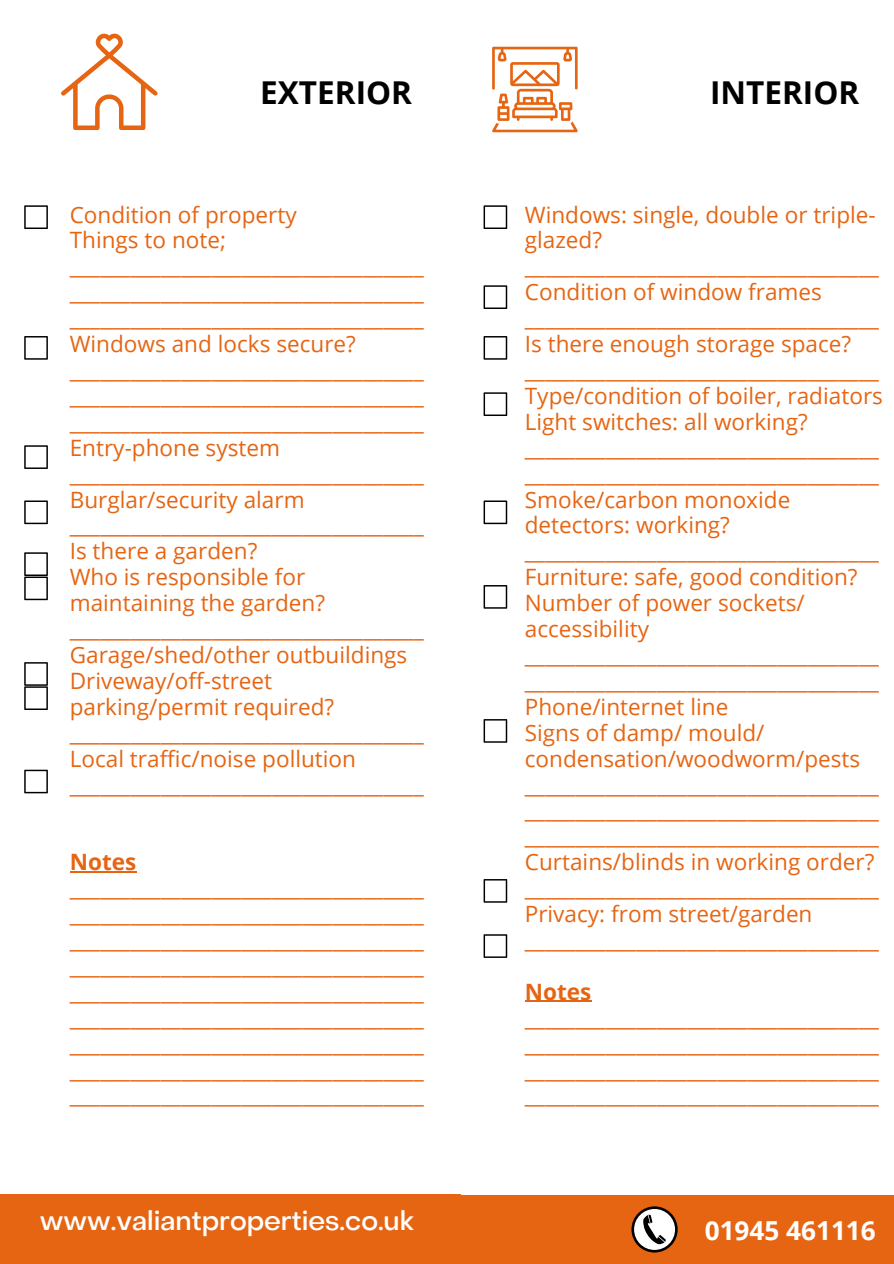
<style>
.page{position:relative;width:894px;height:1264px;background:#fff}
.page>*{position:absolute;margin:0;border:0;box-sizing:border-box;transform-origin:0 0}
.t1{font:700 31.5px "Open Sans";color:#000}
.t2{font:500 26.85px "Object Sans";color:#fff}
.t3{font:700 26.1px "Open Sans";color:#fff}
.t4{font:22.5px/26px "Open Sans";color:#e66512}
.t5{font:700 22.5px "Open Sans";color:#e66512}
</style>
<div class="page">
<div style="left:0;top:1194px;width:893px;height:69px;background:#e66512"></div>
<svg style="left:24px;top:205px;width:24px;height:24px"></svg>
<svg style="left:24px;top:336px;width:24px;height:24px"></svg>
<svg style="left:24px;top:445px;width:24px;height:24px"></svg>
<svg style="left:24px;top:500px;width:24px;height:24px"></svg>
<svg style="left:24px;top:552px;width:24px;height:48px"></svg>
<svg style="left:24px;top:662px;width:24px;height:48px"></svg>
<svg style="left:24px;top:769px;width:24px;height:24px"></svg>
<svg style="left:492px;top:47px;width:85px;height:85px"></svg>
<svg style="left:483px;top:205px;width:24px;height:24px"></svg>
<svg style="left:483px;top:285px;width:24px;height:24px"></svg>
<svg style="left:483px;top:336px;width:24px;height:24px"></svg>
<svg style="left:483px;top:392px;width:24px;height:24px"></svg>
<svg style="left:483px;top:500px;width:24px;height:24px"></svg>
<svg style="left:483px;top:585px;width:24px;height:23px"></svg>
<svg style="left:483px;top:719px;width:24px;height:23px"></svg>
<svg style="left:483px;top:879px;width:24px;height:23px"></svg>
<svg style="left:483px;top:934px;width:24px;height:23px"></svg>
<svg style="left:61px;top:34px;width:96px;height:96px"></svg>
<hr style="left:70px;top:871px;width:66px;height:1px;background:#e66512">
<hr style="left:524px;top:1000px;width:67px;height:2px;background:#e66512">
<svg style="left:631px;top:1206px;width:46px;height:46px"></svg>
<div style="left:634px;top:1208px;width:40px;height:41px;background:#fff;border-radius:50%"></div>
<svg style="left:643px;top:1214px;width:22px;height:30px"></svg>
<p class="t1" style="left:260px;top:70px;width:153px">EXTERIOR</p>
<p class="t4" style="left:70px;top:201px;width:228px">Condition of property</p>
<p class="t4" style="left:70px;top:227px;width:158px">Things to note;</p>
<p class="t4" style="left:70px;top:252px;width:355px;text-align:justify">___________________________________ ___________________________________ ___________________________________</p>
<p class="t4" style="left:70px;top:330px;width:355px">Windows and locks secure? ___________________________________ ___________________________________ ___________________________________</p>
<p class="t4" style="left:70px;top:434px;width:212px">Entry-phone system</p>
<p class="t4" style="left:70px;top:460px;width:355px">___________________________________<br>Burglar/security alarm</p>
<p class="t4" style="left:70px;top:511px;width:355px">___________________________________</p>
<p class="t4" style="left:70px;top:537px;width:189px">Is there a garden?</p>
<p class="t4" style="left:70px;top:563px;width:257px">Who is responsible for maintaining the garden?</p>
<p class="t4" style="left:70px;top:615px;width:355px">___________________________________<br>Garage/shed/other outbuildings</p>
<p class="t4" style="left:70px;top:667px;width:266px">Driveway/off-street parking/permit required?</p>
<p class="t4" style="left:70px;top:719px;width:355px">___________________________________<br>Local traffic/noise pollution</p>
<p class="t4" style="left:70px;top:770px;width:355px">___________________________________</p>
<p class="t5" style="left:70px;top:846px;width:68px">Notes</p>
<p class="t4" style="left:70px;top:874px;width:355px">___________________________________</p>
<p class="t4" style="left:70px;top:900px;width:355px">___________________________________</p>
<p class="t4" style="left:70px;top:926px;width:355px">___________________________________</p>
<p class="t4" style="left:70px;top:952px;width:355px">___________________________________</p>
<p class="t4" style="left:70px;top:978px;width:355px">___________________________________</p>
<p class="t4" style="left:70px;top:1003px;width:355px">___________________________________</p>
<p class="t4" style="left:70px;top:1029px;width:355px">___________________________________</p>
<p class="t4" style="left:70px;top:1055px;width:355px">___________________________________</p>
<p class="t4" style="left:70px;top:1081px;width:355px">___________________________________</p>
<p class="t1" style="left:709px;top:70px;width:151px">INTERIOR</p>
<p class="t4" style="left:524px;top:201px;width:352px">Windows: single, double or triple&shy;glazed?</p>
<p class="t4" style="left:524px;top:252px;width:355px">___________________________________</p>
<p class="t4" style="left:524px;top:278px;width:298px">Condition of window frames</p>
<p class="t4" style="left:524px;top:304px;width:355px">___________________________________</p>
<p class="t4" style="left:524px;top:330px;width:328px">Is there enough storage space?</p>
<p class="t4" style="left:524px;top:356px;width:359px">___________________________________<br>Type/condition of boiler, radiators<br>Light switches: all working?</p>
<p class="t4" style="left:524px;top:434px;width:355px">___________________________________</p>
<p class="t4" style="left:524px;top:460px;width:355px">___________________________________<br>Smoke/carbon monoxide detectors: working?</p>
<p class="t4" style="left:524px;top:537px;width:355px">___________________________________</p>
<p class="t4" style="left:524px;top:563px;width:334px">Furniture: safe, good condition?<br>Number of power sockets/ accessibility</p>
<p class="t4" style="left:524px;top:641px;width:355px">___________________________________</p>
<p class="t4" style="left:524px;top:667px;width:355px">___________________________________</p>
<p class="t4" style="left:524px;top:693px;width:205px">Phone/internet line</p>
<p class="t4" style="left:524px;top:719px;width:337px">Signs of damp/ mould/ condensation/woodworm/pests</p>
<p class="t4" style="left:524px;top:770px;width:355px">___________________________________</p>
<p class="t4" style="left:524px;top:796px;width:355px">___________________________________</p>
<p class="t4" style="left:524px;top:822px;width:355px">___________________________________</p>
<p class="t4" style="left:524px;top:848px;width:351px">Curtains/blinds in working order?</p>
<p class="t4" style="left:524px;top:874px;width:355px">___________________________________</p>
<p class="t4" style="left:524px;top:900px;width:289px">Privacy: from street/garden</p>
<p class="t4" style="left:524px;top:926px;width:355px">___________________________________</p>
<p class="t5" style="left:524px;top:975px;width:68px">Notes</p>
<p class="t4" style="left:524px;top:1003px;width:355px">___________________________________</p>
<p class="t4" style="left:524px;top:1029px;width:355px">___________________________________</p>
<p class="t4" style="left:524px;top:1055px;width:355px">___________________________________</p>
<p class="t4" style="left:524px;top:1081px;width:355px">___________________________________</p>
<p class="t2" style="left:40px;top:1210px;width:375px">www.valiantproperties.co.uk</p>
<p class="t3" style="left:704px;top:1211px;width:172px">01945 461116</p>
</div>
